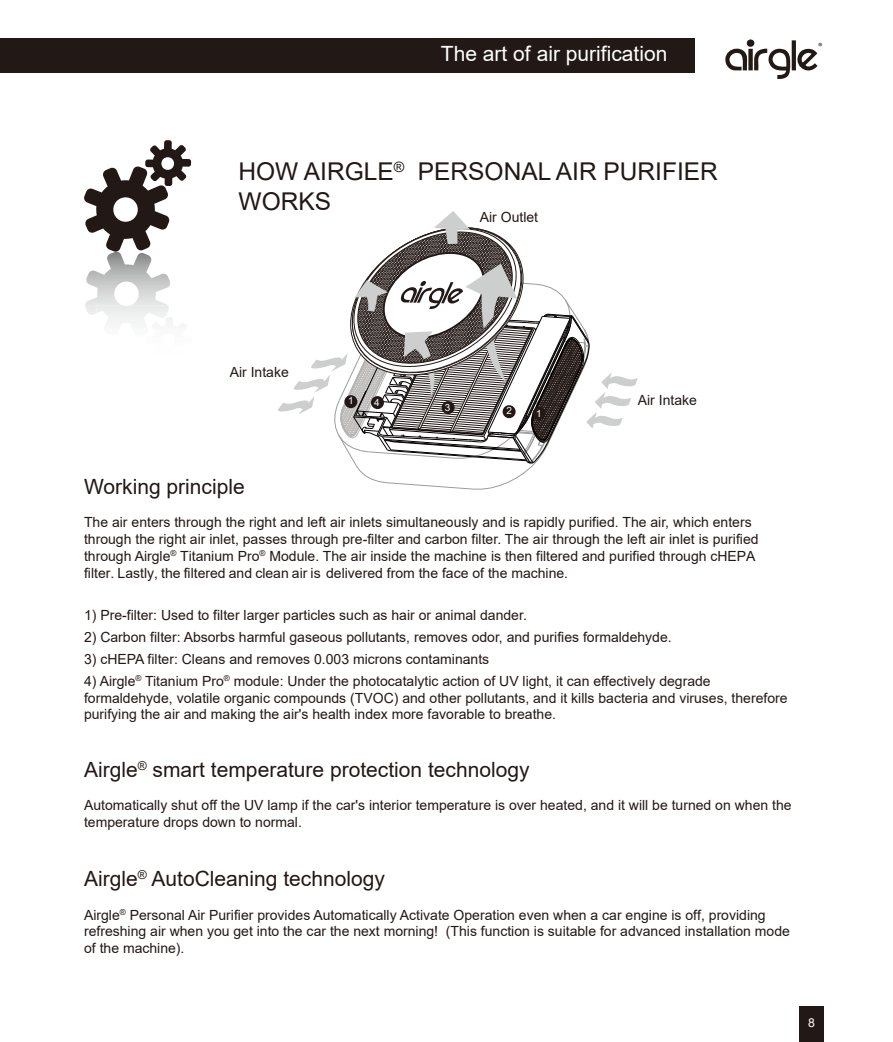
<style>
.page{position:relative;width:893px;height:1042px;background:#fff}
.page>*{position:absolute;margin:0;border:0;box-sizing:border-box;transform-origin:0 0}
.t1{font:24.5px/29.4px "Arial";color:#221815}
.t2{font:21px "Arial";color:#221815}
.t3{font:21px "Arial";color:#fff}
.t4{font:14px/16.8px "Arial";color:#221815}
.t5{font:12.25px "Arial";color:#fff}
.t6{font:10.5px "Myriad Pro";color:#221815}
.t7{font:9.97px "Arial";color:#fff}
</style>
<div class="page">
<div style="left:0;top:38px;width:694px;height:35px;background:#221815"></div>
<svg style="left:725px;top:39px;width:92px;height:40px"></svg>
<div style="left:799px;top:1006px;width:25px;height:36px;background:#221815"></div>
<svg style="left:278px;top:211px;width:360px;height:278px"></svg>
<div style="left:532px;top:407px;width:13px;height:13px;background:#221815;border-radius:50%"></div>
<div style="left:344px;top:395px;width:13px;height:13px;background:#221815;border-radius:50%"></div>
<div style="left:503px;top:405px;width:13px;height:13px;background:#221815;border-radius:50%"></div>
<div style="left:442px;top:401px;width:13px;height:13px;background:#221815;border-radius:50%"></div>
<div style="left:371px;top:396px;width:13px;height:13px;background:#221815;border-radius:50%"></div>
<img style="left:85px;top:252px;width:85px;height:72px">
<svg style="left:87px;top:306px;width:9px;height:9px"></svg>
<img style="left:96px;top:305px;width:73px;height:15px">
<img style="left:151px;top:320px;width:22px;height:4px">
<svg style="left:166px;top:317px;width:7px;height:3px"></svg>
<svg style="left:84px;top:140px;width:107px;height:112px"></svg>
<h2 class="t3" style="left:441px;top:39px;width:228px">The art of air purification</h2>
<h1 class="t1" style="left:239px;top:157px;width:481px">HOW AIRGLE<sup>®</sup> PERSONAL AIR PURIFIER<br>WORKS</h1>
<p class="t4" style="left:480px;top:208px;width:60px">Air Outlet</p>
<p class="t6" style="left:818px;top:40px;width:6px">®</p>
<p class="t4" style="left:230px;top:364px;width:61px">Air Intake</p>
<p class="t7" style="left:348px;top:394px;width:7px">1</p>
<p class="t7" style="left:374px;top:396px;width:7px">4</p>
<p class="t7" style="left:445px;top:401px;width:7px">3</p>
<p class="t7" style="left:506px;top:404px;width:7px">2</p>
<p class="t7" style="left:536px;top:406px;width:7px">1</p>
<p class="t4" style="left:638px;top:392px;width:61px">Air Intake</p>
<h2 class="t2" style="left:84px;top:472px;width:162px">Working principle</h2>
<p class="t4" style="left:84px;top:514px;width:676px">The air enters through the right and left air inlets simultaneously and is rapidly purified. The air, which enters through the right air inlet, passes through pre-filter and carbon filter. The air through the left air inlet is purified through Airgle<sup>®</sup> Titanium Pro<sup>®</sup> Module. The air inside the machine is then filtered and purified through cHEPA filter. Lastly, the filtered and clean air is delivered from the face of the machine.</p>
<p class="t4" style="left:84px;top:606px;width:444px">1) Pre-filter: Used to filter larger particles such as hair or animal dander.</p>
<p class="t4" style="left:84px;top:628px;width:589px">2) Carbon filter: Absorbs harmful gaseous pollutants, removes odor, and purifies formaldehyde.</p>
<p class="t4" style="left:84px;top:650px;width:407px">3) cHEPA filter: Cleans and removes 0.003 microns contaminants</p>
<p class="t4" style="left:467px;top:650px;width:5px">.</p>
<p class="t4" style="left:84px;top:672px;width:705px">4) Airgle<sup>®</sup> Titanium Pro<sup>®</sup> module: Under the photocatalytic action of UV light, it can effectively degrade formaldehyde, volatile organic compounds (TVOC) and other pollutants, and it kills bacteria and viruses, therefore purifying the air and making the air's health index more favorable to breathe.</p>
<h2 class="t2" style="left:84px;top:755px;width:447px">Airgle<sup>®</sup> smart temperature protection technology</h2>
<p class="t4" style="left:84px;top:797px;width:709px">Automatically shut off the UV lamp if the car's interior temperature is over heated, and it will be turned on when the temperature drops down to normal.</p>
<h2 class="t2" style="left:84px;top:864px;width:302px">Airgle<sup>®</sup> AutoCleaning technology</h2>
<p class="t4" style="left:84px;top:906px;width:707px">Airgle<sup>®</sup> Personal Air Purifier provides Automatically Activate Operation even when a car engine is off, providing refreshing air when you get into the car the next morning! (This function is suitable for advanced installation mode of the machine).</p>
<p class="t5" style="left:808px;top:1014px;width:8px">8</p>
</div>
